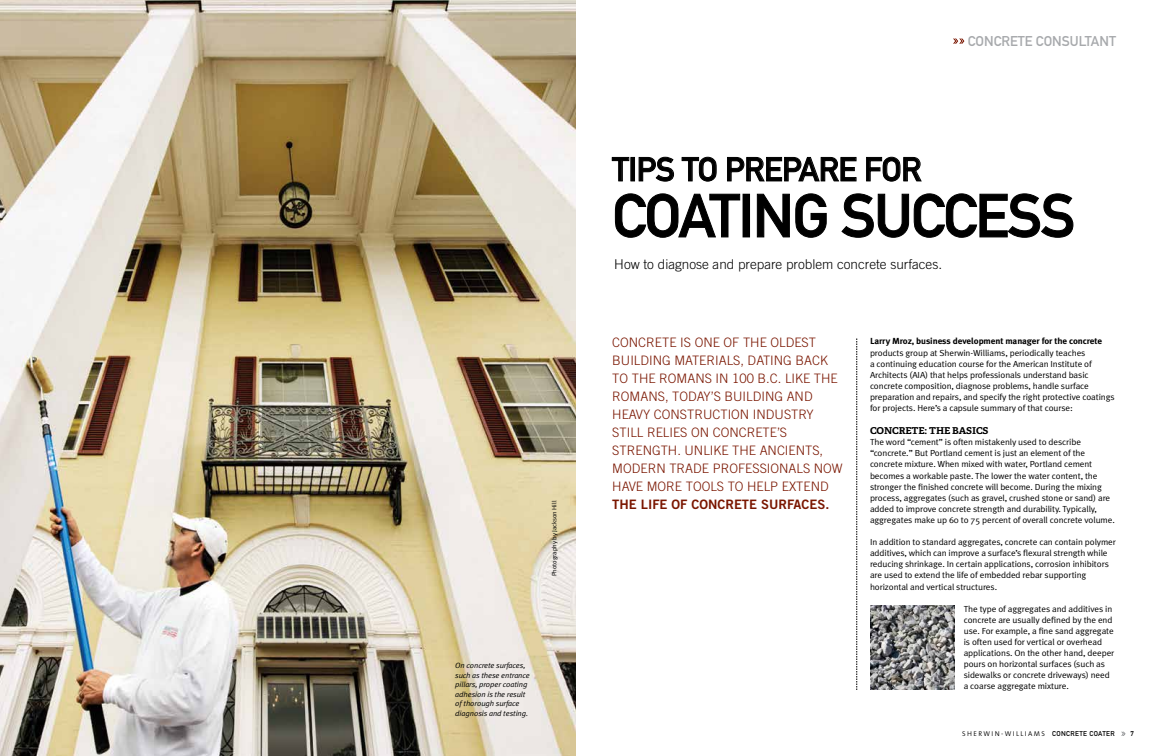
<style>
.page{position:relative;width:1152px;height:756px;background:#fff}
.page>*{position:absolute;margin:0;border:0;box-sizing:border-box;transform-origin:0 0}
.t1{font:60px "DIN Mittelschrift Std";letter-spacing:-.02em;color:#000}
.t2{font:33px "DIN Mittelschrift Std";letter-spacing:-.01em;color:#000}
.t3{font:14px "DIN Mittelschrift Std";color:#a7a9ac}
.t4{font:300 13.5px "Trade Gothic LT Std";color:#000}
.t5{font:300 13px/18px "Trade Gothic LT Std";color:#7a1600}
.t6{font:13px "Trade Gothic LT Std Bd 2";color:#7a1600}
.t7{font:700 9.5px "Adelle";color:#000;scale:1.05 1}
.t8{font:8.8px/11.1px "Meta Plus Normal";letter-spacing:-.01em;color:#000;scale:1.05 1}
.t9{font:700 8.8px "Meta Plus";letter-spacing:-.01em;color:#000;scale:1.05 1}
.t10{font:italic 7.6px/9.6px "Meta Plus Normal";letter-spacing:-.01em;color:#000;scale:1.05 1}
.t11{font:300 7px "The Sans B4";letter-spacing:.2em;color:#000}
.t12{font:7px "DIN Mittelschrift Std";color:#000}
.t13{font:6.3px "Meta Plus Normal";letter-spacing:-.01em;color:#000;scale:1.05 1}
.s1{font-family:"DIN Mittelschrift Std";font-weight:400}
</style>
<div class="page">
<svg style="left:1121px;top:732px;width:5px;height:4px"></svg>
<img style="left:0;top:0;width:576px;height:756px">
<svg style="left:953px;top:39px;width:11px;height:5px"></svg>
<svg style="left:856px;top:338px;width:1px;height:352px"></svg>
<svg style="left:612px;top:157px;width:17px;height:24px"></svg>
<div style="left:631px;top:157px;width:4px;height:24px;border:1px solid #000"></div>
<svg style="left:639px;top:157px;width:35px;height:25px"></svg>
<svg style="left:682px;top:157px;width:35px;height:25px"></svg>
<svg style="left:727px;top:157px;width:129px;height:24px"></svg>
<svg style="left:866px;top:157px;width:56px;height:25px"></svg>
<svg style="left:615px;top:193px;width:125px;height:45px"></svg>
<div style="left:743px;top:194px;width:7px;height:43px;border:1px solid #000"></div>
<svg style="left:757px;top:193px;width:70px;height:45px"></svg>
<svg style="left:842px;top:193px;width:231px;height:45px"></svg>
<img style="left:870px;top:605px;width:85px;height:85px">
<p class="t13" style="left:551px;top:576px;width:73px;rotate:-90deg">Photography by Jackson Hill</p>
<p class="t10" style="left:455px;top:660px;width:73px">On concrete surfaces, such as these entrance pillars, proper coating adhesion is the result of thorough surface diagnosis and testing.</p>
<h3 class="t3" style="left:968px;top:33px;width:150px">CONCRETE CONSULTANT</h3>
<h2 class="t2" style="left:612px;top:150px;width:311px">TIPS TO PREPARE FOR</h2>
<h1 class="t1" style="left:612px;top:181px;width:464px">COATING SUCCESS</h1>
<h3 class="t4" style="left:614px;top:256px;width:329px">HOW TO DIAGNOSE AND PREPARE PROBLEM CONCRETE SURFACES.</h3>
<p class="t5" style="left:612px;top:333px;width:232px">CONCRETE IS ONE OF THE OLDEST<br>BUILDING MATERIALS, DATING BACK<br>TO THE ROMANS IN 100 B .C. LIKE THE<br>ROMANS, TODAY’S BUILDING AND<br>HEAVY CONSTRUCTION INDUSTRY<br>STILL RELIES ON CONCRETE’S<br>STRENGTH. U NLIKE THE ANCIENTS,<br>MODERN TRADE PROFESSIONALS NOW<br>HAVE MORE TOOLS TO HELP EXTEND</p>
<h3 class="t6" style="left:612px;top:496px;width:9px">THE</h3>
<h3 class="t6" style="left:641px;top:496px;width:102px">LIFE OF CONCRETE</h3>
<h3 class="t6" style="left:761px;top:496px;width:35px">SURFACES</h3>
<h3 class="t6" style="left:825px;top:496px;width:5px">.</h3>
<p class="t9" style="left:870px;top:336px;width:223px">Larry Mroz, business development manager for the concrete</p>
<p class="t8" style="left:870px;top:347px;width:235px">products group at Sherwin-Williams, periodically teaches<br>a continuing education course for the American Institute of Architects (AIA) that helps professionals understand basic concrete composition, diagnose problems, handle surface preparation and repairs, and specify the right protective coatings for projects. Here’s a capsule summary of that course:</p>
<p class="t7" style="left:870px;top:425px;width:14px">CONCRETE</p>
<p class="t7" style="left:925px;top:425px;width:33px">: THE BASICS</p>
<p class="t8" style="left:870px;top:437px;width:235px">The word “cement” is often mistakenly used to describe “concrete.” But Portland cement is just an element of the concrete mixture. When mixed with water, Portland cement becomes a workable paste. The lower the water content, the stronger the finished concrete will become. During the mixing process, aggregates (such as gravel, crushed stone or sand) are added to improve concrete strength and durability. Typically, aggregates make up 60 to 75 percent of overall concrete volume.</p>
<p class="t8" style="left:870px;top:536px;width:236px">In addition to standard aggregates, concrete can contain polymer additives, which can improve a surface’s flexural strength while reducing shrinkage. In certain applications, corrosion inhibitors are used to extend the life of embedded rebar supporting horizontal and vertical structures.</p>
<p class="t8" style="left:964px;top:603px;width:145px">The type of aggregates and additives in concrete are usually defined by the end use. For example, a fine sand aggregate is often used for vertical or overhead applications. On the other hand, deeper pours on horizontal surfaces (such as sidewalks or concrete driveways) need a coarse aggregate mixture.</p>
<p class="t11" style="left:962px;top:730px;width:154px">SHERWIN-WILLIAMS <span class="s1">CONCRETE COATER</span></p>
<p class="t12" style="left:1131px;top:730px;width:5px">7</p>
</div>
